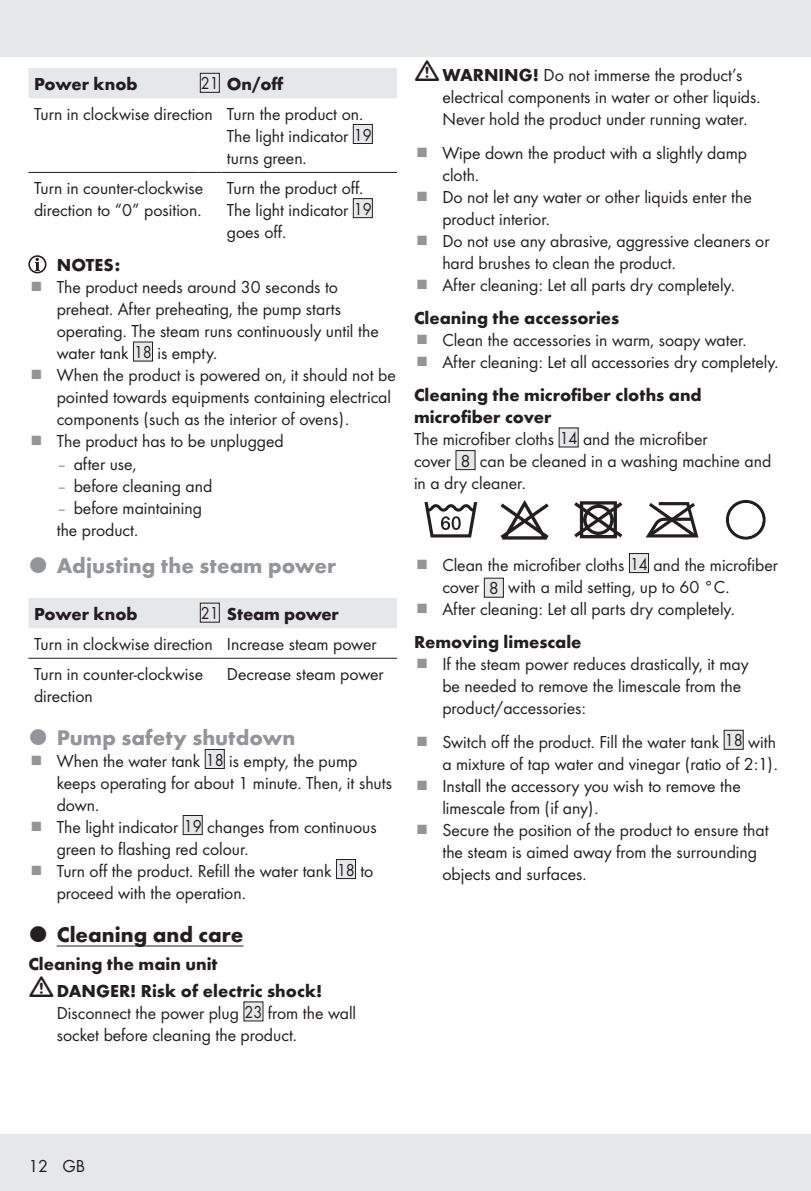
<style>
.page{position:relative;width:811px;height:1191px;background:#fff}
.page>*{position:absolute;margin:0;border:0;box-sizing:border-box;transform-origin:0 0}
.t1{font:700 22px "Futura";color:#939598}
.t2{font:700 22px "Futura";color:#231f20}
.Body{font:18px/22px "Futura Boo";color:#231f20}
.Headline-03_SB{font:700 18px/22px "Futura";color:#231f20}
.Body-2{font:700 18px "Futura";letter-spacing:-.01em;color:#231f20}
.Headline-03{font:700 18px "Futura";color:#231f20}
.Bullets{font:18px "Futura Boo";color:#231f20}
.Indent{font:700 18px "Futura";letter-spacing:.005em;color:#231f20}
.s1{font-family:"Futura Boo";font-weight:400}
.s2{color:#939598}
.s3{font-family:"Futura";font-weight:700}
</style>
<div class="page">
<div style="left:0;top:1134px;width:811px;height:57px;background:#e6e7e9"></div>
<div style="left:0;top:0;width:811px;height:57px;background:#e6e7e9"></div>
<hr style="left:57px;top:945px;width:186px;height:1px;background:#231f20">
<div style="left:28px;top:68px;width:369px;height:30px;background:#e6e7e9"></div>
<hr style="left:28px;top:172px;width:170px;height:1px;background:#231f20">
<svg style="left:198px;top:172px;width:23px;height:1px"></svg>
<hr style="left:221px;top:172px;width:176px;height:1px;background:#231f20">
<div style="left:200px;top:73px;width:19px;height:19px;background:#e6e7e9"></div>
<div style="left:200px;top:73px;width:20px;height:20px;border:1px solid #231f20"></div>
<div style="left:353px;top:124px;width:19px;height:19px;background:#e6e7e9"></div>
<div style="left:353px;top:124px;width:20px;height:20px;border:1px solid #231f20"></div>
<div style="left:353px;top:199px;width:19px;height:19px;background:#e6e7e9"></div>
<div style="left:353px;top:198px;width:20px;height:20px;border:1px solid #231f20"></div>
<svg style="left:29px;top:256px;width:17px;height:17px"></svg>
<div style="left:28px;top:255px;width:18px;height:18px;border:2px solid #231f20;border-radius:50%"></div>
<svg style="left:35px;top:258px;width:5px;height:13px"></svg>
<div style="left:133px;top:342px;width:19px;height:19px;background:#e6e7e9"></div>
<div style="left:133px;top:341px;width:20px;height:20px;border:1px solid #231f20"></div>
<div style="left:28px;top:598px;width:369px;height:30px;background:#e6e7e9"></div>
<hr style="left:28px;top:658px;width:170px;height:1px;background:#231f20">
<svg style="left:198px;top:658px;width:23px;height:1px"></svg>
<hr style="left:221px;top:658px;width:176px;height:1px;background:#231f20">
<div style="left:200px;top:603px;width:19px;height:19px;background:#e6e7e9"></div>
<div style="left:200px;top:603px;width:20px;height:19px;border:1px solid #231f20"></div>
<div style="left:205px;top:749px;width:19px;height:19px;background:#e6e7e9"></div>
<div style="left:205px;top:749px;width:20px;height:20px;border:1px solid #231f20"></div>
<div style="left:183px;top:815px;width:19px;height:19px;background:#e6e7e9"></div>
<div style="left:183px;top:815px;width:20px;height:20px;border:1px solid #231f20"></div>
<div style="left:336px;top:859px;width:19px;height:19px;background:#e6e7e9"></div>
<div style="left:336px;top:859px;width:20px;height:20px;border:1px solid #231f20"></div>
<div style="left:244px;top:1002px;width:19px;height:19px;background:#e6e7e9"></div>
<div style="left:559px;top:428px;width:19px;height:19px;background:#e6e7e9"></div>
<div style="left:456px;top:450px;width:19px;height:19px;background:#e6e7e9"></div>
<div style="left:455px;top:450px;width:20px;height:20px;border:1px solid #231f20"></div>
<svg style="left:424px;top:502px;width:53px;height:35px"></svg>
<svg style="left:500px;top:500px;width:48px;height:39px"></svg>
<svg style="left:574px;top:501px;width:48px;height:37px"></svg>
<svg style="left:646px;top:502px;width:52px;height:35px"></svg>
<svg style="left:726px;top:500px;width:39px;height:39px"></svg>
<div style="left:729px;top:503px;width:33px;height:33px;background:#fff;border-radius:50%"></div>
<div style="left:629px;top:553px;width:19px;height:19px;background:#e6e7e9"></div>
<div style="left:629px;top:553px;width:20px;height:20px;border:1px solid #231f20"></div>
<div style="left:484px;top:578px;width:19px;height:19px;background:#e6e7e9"></div>
<div style="left:484px;top:578px;width:20px;height:19px;border:1px solid #231f20"></div>
<div style="left:724px;top:730px;width:19px;height:19px;background:#e6e7e9"></div>
<p class="Body-2" style="left:34px;top:70px;width:105px">Power knob</p>
<p class="Body-2" style="left:201px;top:70px;width:84px"><span class="s1">21</span> On/off</p>
<p class="Body" style="left:34px;top:102px;width:180px">Turn in clockwise direction</p>
<p class="Body" style="left:227px;top:102px;width:146px">Turn the product on.<br>The light indicator 19 turns green.</p>
<p class="Body" style="left:34px;top:176px;width:171px">Turn in counter-clockwise direction to “0” position.</p>
<p class="Body" style="left:227px;top:176px;width:146px">Turn the product off.<br>The light indicator 19 goes off.</p>
<p class="Indent" style="left:57px;top:252px;width:65px">NOTES:</p>
<p class="Body" style="left:57px;top:275px;width:323px">The product needs around 30 seconds to preheat. After preheating, the pump starts operating. The steam runs continuously until the water tank 18 is empty.</p>
<p class="Body" style="left:57px;top:363px;width:340px">When the product is powered on, it should not be pointed towards equipments containing electrical components (such as the interior of ovens).</p>
<p class="Body" style="left:57px;top:429px;width:229px">The product has to be unplugged</p>
<p class="Body" style="left:57px;top:451px;width:81px"><span class="s2">–</span> after use,</p>
<p class="Body" style="left:57px;top:473px;width:157px"><span class="s2">–</span> before cleaning and</p>
<p class="Body" style="left:57px;top:495px;width:147px"><span class="s2">–</span> before maintaining</p>
<p class="Bullets" style="left:57px;top:517px;width:81px">the product.</p>
<p class="t1" style="left:57px;top:549px;width:281px">Adjusting the steam power</p>
<p class="Body-2" style="left:34px;top:600px;width:105px">Power knob</p>
<p class="Body-2" style="left:201px;top:600px;width:140px"><span class="s1">21</span> Steam power</p>
<p class="Body" style="left:34px;top:632px;width:180px">Turn in clockwise direction</p>
<p class="Body" style="left:227px;top:632px;width:151px">Increase steam power</p>
<p class="Body" style="left:34px;top:662px;width:171px">Turn in counter-clockwise direction</p>
<p class="Body" style="left:227px;top:662px;width:158px">Decrease steam power</p>
<p class="t1" style="left:57px;top:721px;width:240px">Pump safety shutdown</p>
<p class="Body" style="left:57px;top:749px;width:337px">When the water tank 18 is empty, the pump keeps operating for about 1 minute. Then, it shuts down.</p>
<p class="Body" style="left:57px;top:815px;width:321px">The light indicator 19 changes from continuous green to flashing red colour.</p>
<p class="Body" style="left:57px;top:859px;width:318px">Turn off the product. Refill the water tank 18 to proceed with the operation.</p>
<p class="t2" style="left:57px;top:918px;width:188px">Cleaning and care</p>
<p class="Headline-03" style="left:28px;top:950px;width:191px">Cleaning the main unit</p>
<p class="Body" style="left:57px;top:979px;width:301px"><span class="s3">DANGER! Risk of electric shock!<br></span>Disconnect the power plug 23 from the wall socket before cleaning the product.</p>
<p class="Body" style="left:442px;top:63px;width:317px"><span class="s3">WARNING!</span> Do not immerse the product’s electrical components in water or other liquids.<br>Never hold the product under running water.</p>
<p class="Body" style="left:442px;top:141px;width:306px">Wipe down the product with a slightly damp cloth.</p>
<p class="Body" style="left:442px;top:185px;width:311px">Do not let any water or other liquids enter the product interior.</p>
<p class="Body" style="left:442px;top:229px;width:329px">Do not use any abrasive, aggressive cleaners or hard brushes to clean the product.</p>
<p class="Body" style="left:442px;top:273px;width:292px">After cleaning: Let all parts dry completely.</p>
<p class="Headline-03_SB" style="left:414px;top:306px;width:207px">Cleaning the accessories</p>
<p class="Body" style="left:442px;top:328px;width:303px">Clean the accessories in warm, soapy water.</p>
<p class="Body" style="left:442px;top:350px;width:335px">After cleaning: Let all accessories dry completely.</p>
<p class="Headline-03_SB" style="left:414px;top:383px;width:289px">Cleaning the microfiber cloths and microfiber cover</p>
<p class="Body" style="left:414px;top:427px;width:295px">The microfiber cloths 14 and the microfiber cover</p>
<p class="Body" style="left:414px;top:449px;width:359px;text-indent:66px">can be cleaned in a washing machine and in a dry cleaner.</p>
<p class="Body" style="left:460px;top:449px;width:11px">8</p>
<p class="Body" style="left:442px;top:553px;width:337px">Clean the microfiber cloths 14 and the microfiber cover</p>
<p class="Body" style="left:489px;top:576px;width:11px">8</p>
<p class="Body" style="left:508px;top:575px;width:220px">with a mild setting, up to 60 °C.</p>
<p class="Body" style="left:442px;top:597px;width:292px">After cleaning: Let all parts dry completely.</p>
<p class="Headline-03_SB" style="left:414px;top:630px;width:169px">Removing limescale</p>
<p class="Body" style="left:442px;top:652px;width:308px">If the steam power reduces drastically, it may be needed to remove the limescale from the product/accessories:</p>
<p class="Body" style="left:442px;top:730px;width:335px">Switch off the product. Fill the water tank 18 with a mixture of tap water and vinegar (ratio of 2:1).</p>
<p class="Body" style="left:442px;top:774px;width:300px">Install the accessory you wish to remove the limescale from (if any).</p>
<p class="Body" style="left:442px;top:818px;width:328px">Secure the position of the product to ensure that the steam is aimed away from the surrounding objects and surfaces.</p>
<p class="Body" style="left:28px;top:1154px;width:58px">12 GB</p>
</div>
